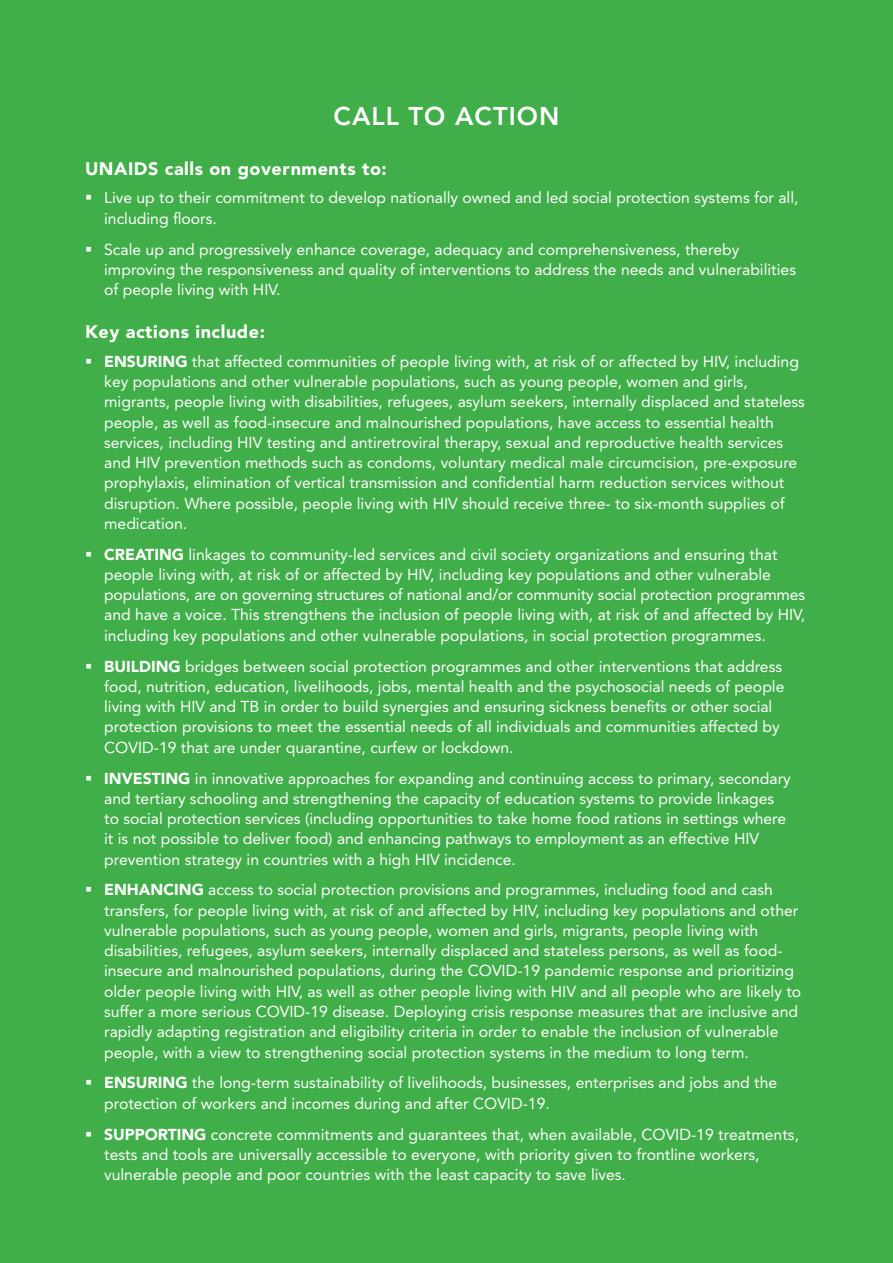
<style>
.page{position:relative;width:893px;height:1263px;background:#40ae49}
.page>*{position:absolute;margin:0;border:0;box-sizing:border-box;transform-origin:0 0}
.t1{font:800 25.5px "Avenir";letter-spacing:.04em;color:#fff}
.t2{font:900 18px "Avenir";letter-spacing:.03em;color:#fff}
.t3{font:15.75px/20.2px "Avenir";color:#fff}
.s1{font-weight:900}
</style>
<div class="page">
<h1 class="t1" style="left:334px;top:101px;width:227px">CALL TO ACTION</h1>
<p class="t2" style="left:85px;top:158px;width:303px">UNAIDS calls on governments to:</p>
<p class="t3" style="left:104px;top:188px;width:696px">Live up to their commitment to develop nationally owned and led social protection systems for all, including floors.</p>
<p class="t3" style="left:104px;top:239px;width:693px">Scale up and progressively enhance coverage, adequacy and comprehensiveness, thereby improving the responsiveness and quality of interventions to address the needs and vulnerabilities of people living with HIV.</p>
<p class="t2" style="left:85px;top:321px;width:181px">Key actions include:</p>
<p class="t3" style="left:104px;top:351px;width:702px"><span class="s1">ENSURING</span> that affected communities of people living with, at risk of or affected by HIV, including key populations and other vulnerable populations, such as young people, women and girls, migrants, people living with disabilities, refugees, asylum seekers, internally displaced and stateless people, as well as food-insecure and malnourished populations, have access to essential health services, including HIV testing and antiretroviral therapy, sexual and reproductive health services and HIV prevention methods such as condoms, voluntary medical male circumcision, pre-exposure prophylaxis, elimination of vertical transmission and confidential harm reduction services without disruption. Where possible, people living with HIV should receive three- to six-month supplies of medication.</p>
<p class="t3" style="left:104px;top:544px;width:702px"><span class="s1">CREATING</span> linkages to community-led services and civil society organizations and ensuring that people living with, at risk of or affected by HIV, including key populations and other vulnerable populations, are on governing structures of national and/or community social protection programmes and have a voice. This strengthens the inclusion of people living with, at risk of and affected by HIV, including key populations and other vulnerable populations, in social protection programmes.</p>
<p class="t3" style="left:104px;top:656px;width:682px"><span class="s1">BUILDING</span> bridges between social protection programmes and other interventions that address food, nutrition, education, livelihoods, jobs, mental health and the psychosocial needs of people living with HIV and TB in order to build synergies and ensuring sickness benefits or other social protection provisions to meet the essential needs of all individuals and communities affected by COVID-19 that are under quarantine, curfew or lockdown.</p>
<p class="t3" style="left:104px;top:768px;width:688px"><span class="s1">INVESTING</span> in innovative approaches for expanding and continuing access to primary, secondary and tertiary schooling and strengthening the capacity of education systems to provide linkages to social protection services (including opportunities to take home food rations in settings where it is not possible to deliver food) and enhancing pathways to employment as an effective HIV prevention strategy in countries with a high HIV incidence.</p>
<p class="t3" style="left:104px;top:880px;width:699px"><span class="s1">ENHANCING</span> access to social protection provisions and programmes, including food and cash transfers, for people living with, at risk of and affected by HIV, including key populations and other vulnerable populations, such as young people, women and girls, migrants, people living with disabilities, refugees, asylum seekers, internally displaced and stateless persons, as well as food&shy;insecure and malnourished populations, during the COVID-19 pandemic response and prioritizing older people living with HIV, as well as other people living with HIV and all people who are likely to suffer a more serious COVID-19 disease. Deploying crisis response measures that are inclusive and rapidly adapting registration and eligibility criteria in order to enable the inclusion of vulnerable people, with a view to strengthening social protection systems in the medium to long term.</p>
<p class="t3" style="left:104px;top:1073px;width:675px"><span class="s1">ENSURING</span> the long-term sustainability of livelihoods, businesses, enterprises and jobs and the protection of workers and incomes during and after COVID-19.</p>
<p class="t3" style="left:104px;top:1124px;width:696px"><span class="s1">SUPPORTING</span> concrete commitments and guarantees that, when available, COVID-19 treatments, tests and tools are universally accessible to everyone, with priority given to frontline workers, vulnerable people and poor countries with the least capacity to save lives.</p>
</div>
